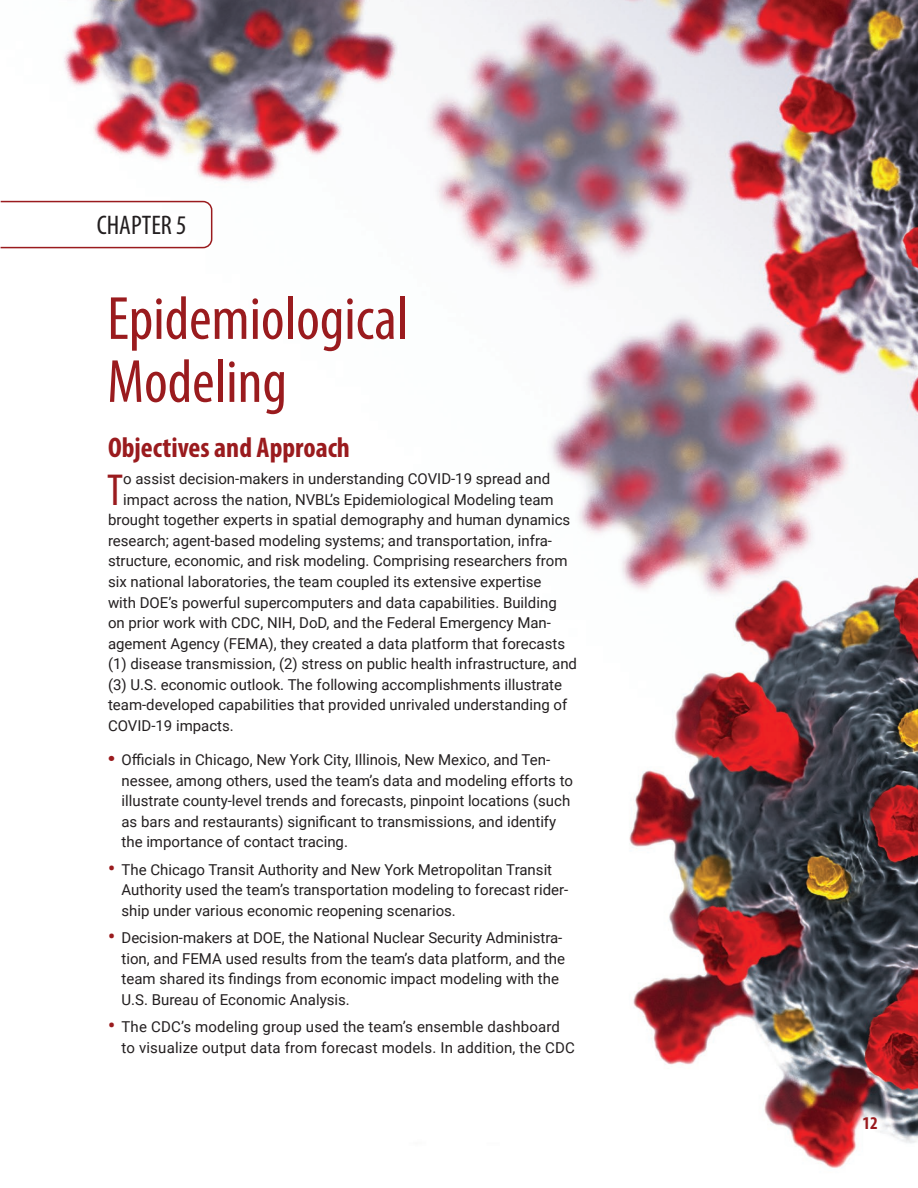
<style>
.page{position:relative;width:918px;height:1188px;background:#fff}
.page>*{position:absolute;margin:0;border:0;box-sizing:border-box;transform-origin:0 0}
.NVBL_Chapter_Title{font:condensed 61.5px/63px "Myriad Pro";color:#9a1b1e}
.Body_Text{font:condensed 45px "Myriad Pro";color:#9a1b1e}
.NVBL_Heading_1{font:700 condensed 28.5px "Myriad Pro";color:#9a1b1e}
.Chapter_Number{font:condensed 27px "Myriad Pro";color:#231f20}
.t1{font:700 condensed 18px "Myriad Pro";color:#9a1b1e}
.Body_Text-2{font:15px/20.5px "Roboto";color:#231f20}
.s1{font-family:"Times New Roman";font-weight:700;font-size:19.5px;color:#9a1b1e}
.s2{font-weight:700;font-size:19.5px;color:#9a1b1e}
</style>
<div class="page">
<img style="left:64px;top:0;width:854px;height:1168px">
<svg style="left:848px;top:1099px;width:45px;height:46px"></svg>
<svg style="left:852px;top:1105px;width:37px;height:37px"></svg>
<svg style="left:0;top:200px;width:213px;height:49px"></svg>
<p class="Chapter_Number" style="left:97px;top:209px;width:91px">CHAPTER 5</p>
<p class="NVBL_Chapter_Title" style="left:107px;top:286px;width:303px">Epidemiological<br>Modeling</p>
<p class="NVBL_Heading_1" style="left:108px;top:430px;width:244px">Objectives and Approach</p>
<p class="Body_Text" style="left:107px;top:462px;width:17px">T</p>
<p class="Body_Text-2" style="left:123px;top:468px;width:428px">o assist decision-makers in understanding COVID-19 spread and</p>
<p class="Body_Text-2" style="left:123px;top:488px;width:432px">impact across the nation, NVBL’s Epidemiological Modeling team</p>
<p class="Body_Text-2" style="left:108px;top:509px;width:464px">brought together experts in spatial demography and human dynamics</p>
<p class="Body_Text-2" style="left:108px;top:530px;width:446px">research; agent-based modeling systems; and transportation, infra-</p>
<p class="Body_Text-2" style="left:108px;top:550px;width:461px">structure, economic, and risk modeling. Comprising researchers from</p>
<p class="Body_Text-2" style="left:108px;top:571px;width:435px">six national laboratories, the team coupled its extensive expertise</p>
<p class="Body_Text-2" style="left:108px;top:591px;width:450px">with DOE’s powerful supercomputers and data capabilities. Building</p>
<p class="Body_Text-2" style="left:108px;top:612px;width:445px">on prior work with CDC, NIH, DoD, and the Federal Emergency Man-</p>
<p class="Body_Text-2" style="left:108px;top:633px;width:459px">agement Agency (FEMA), they created a data platform that forecasts</p>
<p class="Body_Text-2" style="left:108px;top:653px;width:471px">(1) disease transmission, (2) stress on public health infrastructure, and</p>
<p class="Body_Text-2" style="left:108px;top:674px;width:456px">(3) U.S. economic outlook. The following accomplishments illustrate</p>
<p class="Body_Text-2" style="left:108px;top:694px;width:461px">team-developed capabilities that provided unrivaled understanding of</p>
<p class="Body_Text-2" style="left:108px;top:715px;width:127px">COVID-19 impacts.</p>
<p class="Body_Text-2" style="left:122px;top:749px;width:453px;text-indent:-14px"><span class="s1">•</span> Officials in Chicago, New York City, Illinois, New Mexico, and Ten&shy;nessee, among others, used the team’s data and modeling efforts to illustrate county-level trends and forecasts, pinpoint locations (such as bars and restaurants) significant to transmissions, and identify the importance of contact tracing.</p>
<p class="Body_Text-2" style="left:122px;top:859px;width:448px;text-indent:-14px"><span class="s2">•</span> The Chicago Transit Authority and New York Metropolitan Transit<br>Authority used the team’s transportation modeling to forecast rider&shy;ship under various economic reopening scenarios.</p>
<p class="Body_Text-2" style="left:122px;top:927px;width:445px;text-indent:-14px"><span class="s2">•</span> Decision-makers at DOE, the National Nuclear Security Administra&shy;tion, and FEMA used results from the team’s data platform, and the team shared its findings from economic impact modeling with the U.S. Bureau of Economic Analysis.</p>
<p class="Body_Text-2" style="left:122px;top:1016px;width:455px;text-indent:-14px"><span class="s2">•</span> The CDC’s modeling group used the team’s ensemble dashboard to visualize output data from forecast models. In addition, the CDC</p>
<p class="t1" style="left:862px;top:1112px;width:17px">12</p>
</div>
